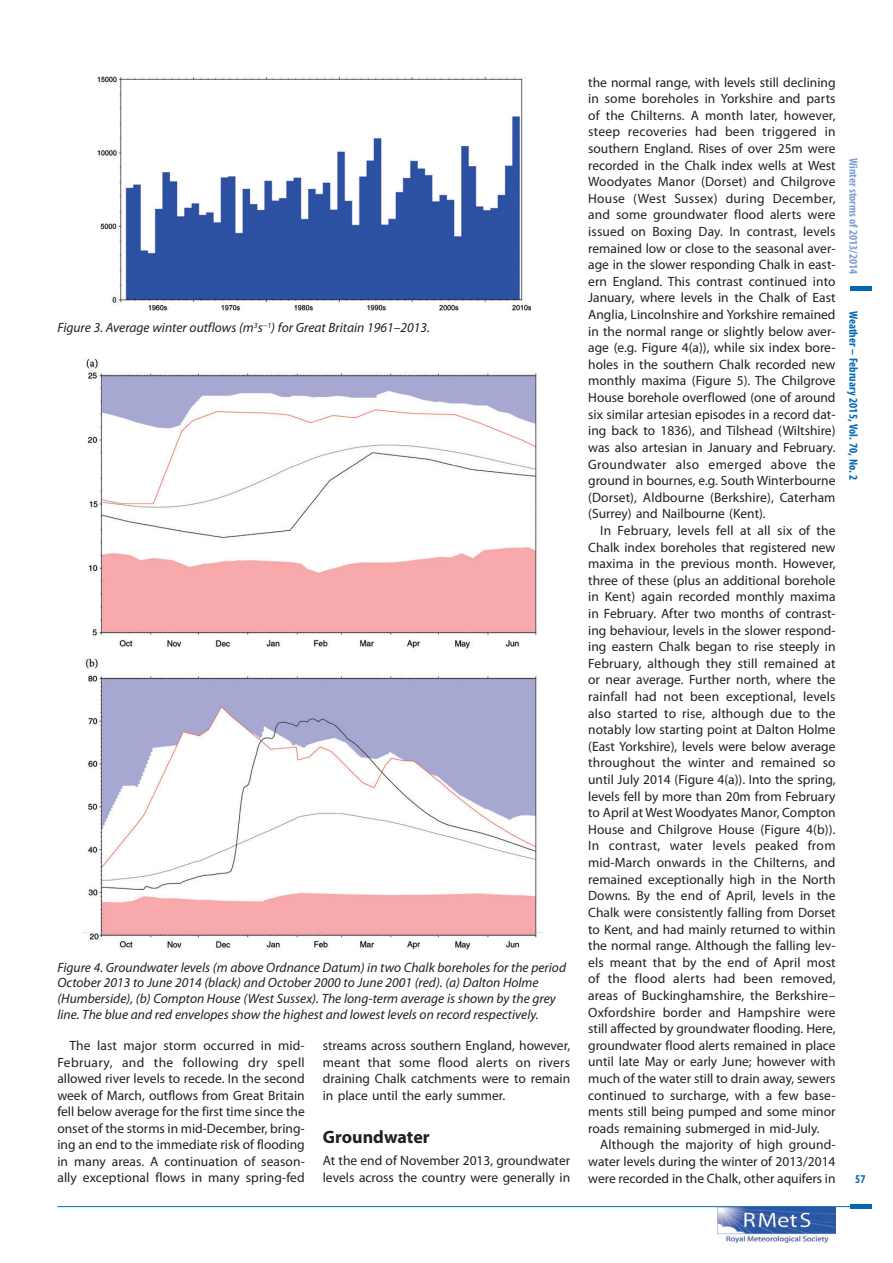
<style>
.page{position:relative;width:893px;height:1263px;background:#fff}
.page>*{position:absolute;margin:0;border:0;box-sizing:border-box;transform-origin:0 0}
.t1{font:700 18px "Myriad Pro";color:#231f20}
.t2{font:13.5px/16.6px "Myriad Pro";color:#231f20;text-align:justify}
.t3{font:italic 13.5px/15.8px "Myriad Pro";color:#231f20}
.t4{font:700 condensed 12px "Myriad Pro";color:#0168b3}
.t5{font:700 condensed 12px "Myriad Pro";color:#7c9fd2}
</style>
<div class="page">
<hr style="left:57px;top:1206px;width:797px;height:1px;background:#0168b3">
<div style="left:851px;top:1204px;width:21px;height:5px;background:#0168b3"></div>
<img style="left:718px;top:1207px;width:118px;height:35px">
<div style="left:851px;top:286px;width:21px;height:5px;background:#0168b3"></div>
<img style="left:97px;top:77px;width:434px;height:233px">
<img style="left:84px;top:358px;width:459px;height:591px">
<p class="t3" style="left:57px;top:321px;width:374px">Figure 3. Average winter outflows (m<sup>3</sup>s<sup>−1</sup>) for Great Britain 1961–2013.</p>
<p class="t3" style="left:57px;top:960px;width:510px">Figure 4. Groundwater levels (m above Ordnance Datum) in two Chalk boreholes for the period October 2013 to June 2014 (black) and October 2000 to June 2001 (red). (a) Dalton Holme (Humberside), (b) Compton House (West Sussex). The long-term average is shown by the grey line. The blue and red envelopes show the highest and lowest levels on record respectively.</p>
<p class="t2" style="left:57px;top:1038px;width:249px;text-indent:12px">The last major storm occurred in mid-February, and the following dry spell allowed river levels to recede. In the second week of March, outflows from Great Britain fell below average for the first time since the onset of the storms in mid-December, bring&shy;ing an end to the immediate risk of flooding in many areas. A continuation of season&shy;ally exceptional flows in many spring-fed</p>
<p class="t2" style="left:323px;top:1038px;width:249px">streams across southern England, however, meant that some flood alerts on rivers draining Chalk catchments were to remain in place until the early summer.</p>
<h1 class="t1" style="left:323px;top:1129px;width:108px">Groundwater</h1>
<p class="t2" style="left:323px;top:1154px;width:249px">At the end of November 2013, groundwater levels across the country were generally in</p>
<p class="t2" style="left:588px;top:75px;width:249px">the normal range, with levels still declining in some boreholes in Yorkshire and parts of the Chilterns. A month later, however, steep recoveries had been triggered in southern England. Rises of over 25m were recorded in the Chalk index wells at West Woodyates Manor (Dorset) and Chilgrove House (West Sussex) during December, and some groundwater flood alerts were issued on Boxing Day. In contrast, levels remained low or close to the seasonal aver&shy;age in the slower responding Chalk in east&shy;ern England. This contrast continued into January, where levels in the Chalk of East Anglia, Lincolnshire and Yorkshire remained in the normal range or slightly below aver&shy;age (e.g. Figure 4(a)), while six index bore&shy;holes in the southern Chalk recorded new monthly maxima (Figure 5). The Chilgrove House borehole overflowed (one of around six similar artesian episodes in a record dat&shy;ing back to 1836), and Tilshead (Wiltshire) was also artesian in January and February.<br>Groundwater also emerged above the ground in bournes, e.g. South Winterbourne (Dorset), Aldbourne (Berkshire), Caterham (Surrey) and Nailbourne (Kent).</p>
<p class="t2" style="left:588px;top:523px;width:249px;text-indent:12px">In February, levels fell at all six of the Chalk index boreholes that registered new maxima in the previous month. However, three of these (plus an additional borehole in Kent) again recorded monthly maxima in February. After two months of contrast&shy;ing behaviour, levels in the slower respond&shy;ing eastern Chalk began to rise steeply in February, although they still remained at or near average. Further north, where the rainfall had not been exceptional, levels also started to rise, although due to the notably low starting point at Dalton Holme (East Yorkshire), levels were below average throughout the winter and remained so until July 2014 (Figure 4(a)). Into the spring, levels fell by more than 20m from February to April at West Woodyates Manor, Compton House and Chilgrove House (Figure 4(b)).<br>In contrast, water levels peaked from mid-March onwards in the Chilterns, and remained exceptionally high in the North Downs. By the end of April, levels in the Chalk were consistently falling from Dorset to Kent, and had mainly returned to within the normal range. Although the falling lev&shy;els meant that by the end of April most of the flood alerts had been removed, areas of Buckinghamshire, the Berkshire– Oxfordshire border and Hampshire were still affected by groundwater flooding. Here, groundwater flood alerts remained in place until late May or early June; however with much of the water still to drain away, sewers continued to surcharge, with a few base&shy;ments still being pumped and some minor roads remaining submerged in mid-July.</p>
<p class="t2" style="left:588px;top:1137px;width:249px;text-indent:12px">Although the majority of high ground&shy;water levels during the winter of 2013/2014 were recorded in the Chalk, other aquifers in</p>
<p class="t5" style="left:858px;top:158px;width:117px;rotate:90deg">Winter storms of 2013/2014</p>
<p class="t4" style="left:858px;top:311px;width:171px;rotate:90deg">Weather – February 2015, Vol. 70, No. 2</p>
<p class="t4" style="left:855px;top:1174px;width:12px">57</p>
</div>
